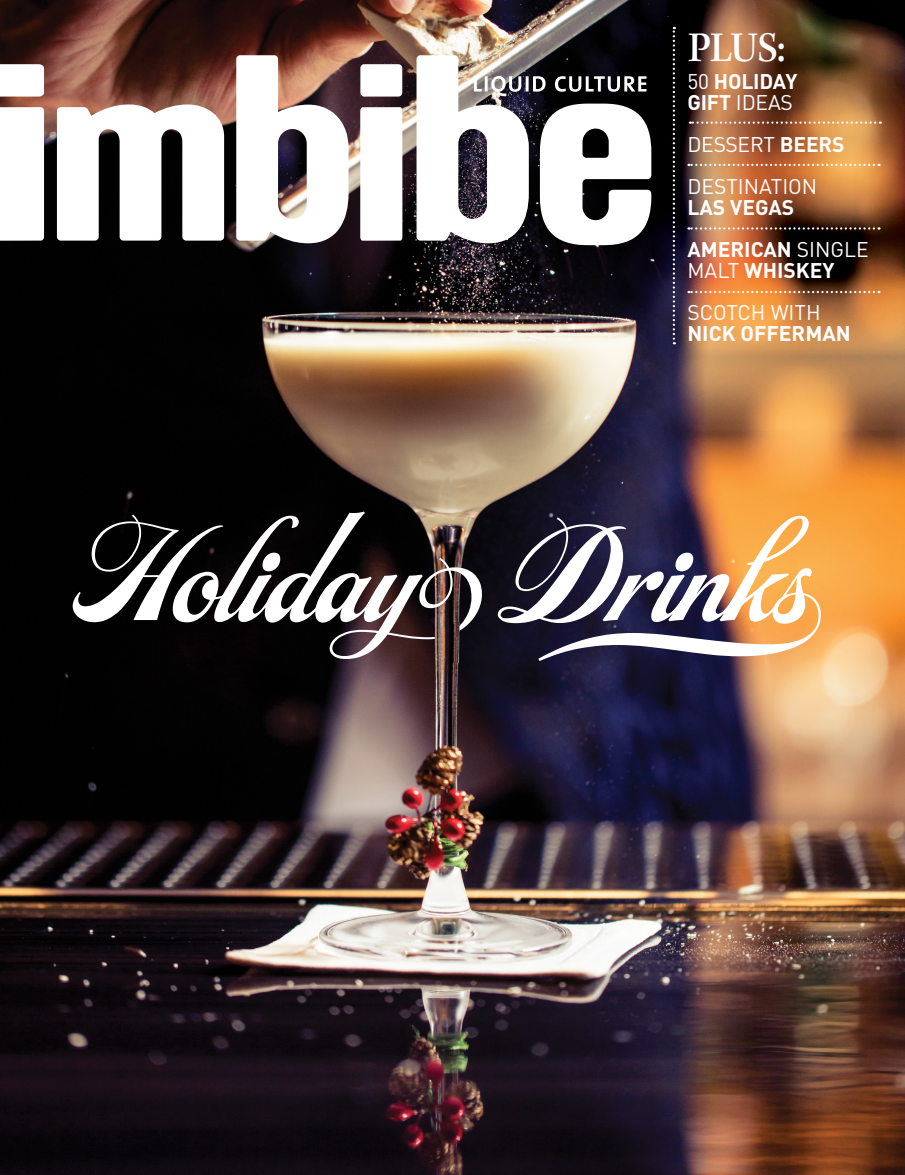
<style>
.page{position:relative;width:905px;height:1175px;background:#fff}
.page>*{position:absolute;margin:0;border:0;box-sizing:border-box;transform-origin:0 0}
.t1{font:500 43.5px "Kepler Std";color:#fff;scale:.95 1}
.t2{font:700 21px/21px "DIN";color:#fff}
.t3{font:21px/42px "DIN";color:#fff}
.s1{font-weight:400}
.s2{font-weight:700}
</style>
<div class="page">
<img style="left:0;top:0;width:904px;height:1174px">
<div style="left:360px;top:64px;width:42px;height:33px;background:#fff;border-radius:4px"></div>
<svg style="left:236px;top:55px;width:112px;height:188px"></svg>
<svg style="left:360px;top:107px;width:42px;height:134px"></svg>
<svg style="left:57px;top:104px;width:167px;height:137px"></svg>
<svg style="left:416px;top:55px;width:235px;height:190px"></svg>
<svg style="left:0;top:107px;width:44px;height:134px"></svg>
<svg style="left:0;top:64px;width:44px;height:33px"></svg>
<svg style="left:73px;top:511px;width:747px;height:150px"></svg>
<img style="left:435px;top:621px;width:24px;height:42px">
<svg style="left:689px;top:121px;width:191px;height:3px"></svg>
<svg style="left:672px;top:27px;width:3px;height:317px"></svg>
<svg style="left:688px;top:227px;width:191px;height:3px"></svg>
<svg style="left:688px;top:291px;width:191px;height:2px"></svg>
<svg style="left:688px;top:164px;width:191px;height:2px"></svg>
<h1 class="t1" style="left:688px;top:23px;width:104px">PLUS:</h1>
<p class="t2" style="left:687px;top:70px;width:111px"><span class="s1">50</span> HOLIDAY<br>GIFT <span class="s1">IDEAS</span></p>
<p class="t3" style="left:687px;top:123px;width:159px">DESSERT <span class="s2">BEERS<br></span>DESTINATION</p>
<p class="t2" style="left:687px;top:185px;width:183px;line-height:42px">LAS VEGAS<br>AMERICAN <span class="s1">SINGLE</span></p>
<p class="t3" style="left:687px;top:249px;width:149px">MALT <span class="s2">WHISKEY<br></span>SCOTCH WITH</p>
<p class="t2" style="left:687px;top:322px;width:165px">NICK OFFERMAN</p>
</div>
